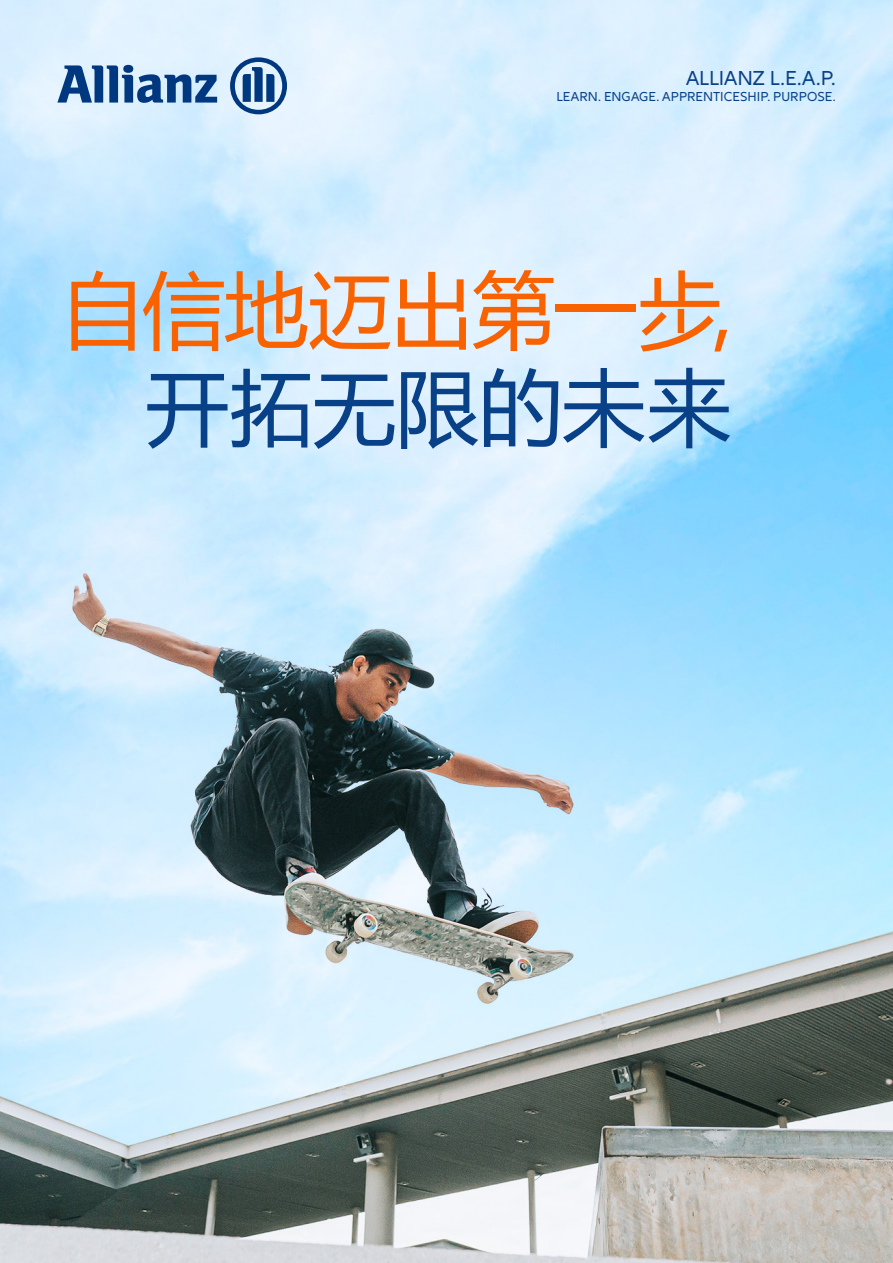
<style>
.page{position:relative;width:893px;height:1263px;background:#fff}
.page>*{position:absolute;margin:0;border:0;box-sizing:border-box;transform-origin:0 0}
.t1{font:83.4px "Microsoft Ya Hei";letter-spacing:-.015em;color:#f86200}
.t2{font:83.4px "Microsoft Ya Hei";color:#094189}
.Subheadline___CTA_15{font:21px "Allianz Neo";letter-spacing:-.005em;color:#094189}
.Subheadline___CTA_15-2{font:13.5px "Allianz Neo";letter-spacing:.005em;color:#094189}
</style>
<div class="page">
<img style="left:0;top:0;width:893px;height:1263px">
<svg style="left:57px;top:65px;width:160px;height:38px;background:#6c92bd"></svg>
<svg style="left:230px;top:57px;width:57px;height:57px;background:#799bc3"></svg>
<p class="Subheadline___CTA_15" style="left:686px;top:66px;width:151px">ALLIANZ L.E.A.P.</p>
<p class="Subheadline___CTA_15-2" style="left:556px;top:89px;width:281px">LEARN. ENGAGE. APPRENTICESHIP. PURPOSE.</p>
<p class="t1" style="left:61px;top:254px;width:673px">自信地迈出第一步,</p>
<p class="t2" style="left:146px;top:351px;width:587px">开拓无限的未来</p>
</div>
